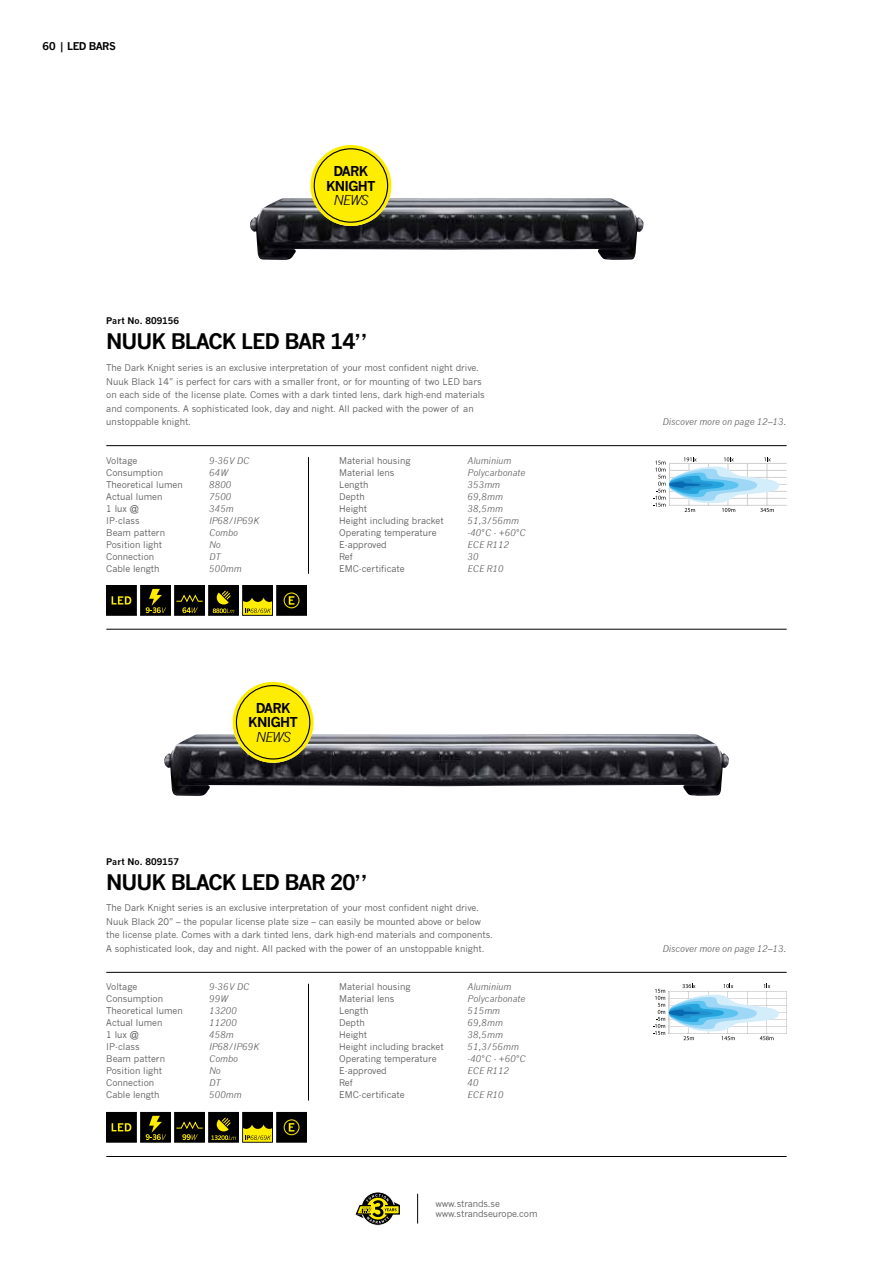
<style>
.page{position:relative;width:893px;height:1263px;background:#fff}
.page>*{position:absolute;margin:0;border:0;box-sizing:border-box;transform-origin:0 0}
.t1{font:700 21px "News Gothic";letter-spacing:-.05em;color:#000}
.t2{font:700 13.35px/14.2px "News Gothic";letter-spacing:-.05em;color:#000;text-align:center}
.t3{font:italic 13.35px "News Gothic";letter-spacing:-.05em;color:#000}
.t4{font:700 10.5px "News Gothic";letter-spacing:-.05em;color:#000}
.t5{font:9px/12px "News Gothic";color:#575756}
.t6{font:italic 9px/12px "News Gothic";color:#575756}
.t7{font:700 9px "News Gothic";color:#000}
</style>
<div class="page">
<svg style="left:361px;top:1192px;width:34px;height:33px"></svg>
<div style="left:361px;top:1191px;width:34px;height:35px;border:1px solid #fff;border-radius:50%"></div>
<svg style="left:356px;top:1194px;width:44px;height:29px"></svg>
<svg style="left:417px;top:1194px;width:1px;height:29px"></svg>
<div style="left:107px;top:585px;width:29px;height:30px;background:#000"></div>
<div style="left:106px;top:585px;width:31px;height:31px;border:1px solid #000"></div>
<div style="left:277px;top:585px;width:29px;height:30px;background:#000"></div>
<div style="left:276px;top:585px;width:31px;height:31px;border:1px solid #000"></div>
<div style="left:141px;top:585px;width:29px;height:30px;background:#000"></div>
<div style="left:140px;top:585px;width:31px;height:31px;border:1px solid #000"></div>
<svg style="left:146px;top:589px;width:20px;height:24px"></svg>
<svg style="left:112px;top:596px;width:19px;height:8px"></svg>
<div style="left:175px;top:585px;width:29px;height:30px;background:#000"></div>
<div style="left:174px;top:585px;width:31px;height:31px;border:1px solid #000"></div>
<svg style="left:175px;top:593px;width:29px;height:20px"></svg>
<div style="left:243px;top:585px;width:29px;height:30px;background:#000"></div>
<div style="left:242px;top:585px;width:31px;height:31px;border:1px solid #000"></div>
<svg style="left:243px;top:597px;width:29px;height:18px"></svg>
<svg style="left:289px;top:596px;width:5px;height:9px"></svg>
<div style="left:284px;top:593px;width:15px;height:15px;border:1px solid #ffed00;border-radius:50%"></div>
<div style="left:209px;top:585px;width:29px;height:30px;background:#000"></div>
<div style="left:208px;top:585px;width:31px;height:31px;border:1px solid #000"></div>
<svg style="left:213px;top:590px;width:21px;height:23px"></svg>
<hr style="left:669px;top:505px;width:118px;height:1px;background:#d0d0d0">
<hr style="left:669px;top:498px;width:118px;height:1px;background:#d0d0d0">
<hr style="left:669px;top:491px;width:118px;height:1px;background:#d0d0d0">
<hr style="left:669px;top:484px;width:118px;height:1px;background:#d0d0d0">
<hr style="left:669px;top:477px;width:118px;height:1px;background:#d0d0d0">
<hr style="left:669px;top:470px;width:118px;height:1px;background:#d0d0d0">
<hr style="left:669px;top:463px;width:118px;height:1px;background:#d0d0d0">
<svg style="left:653px;top:457px;width:126px;height:55px"></svg>
<div style="left:107px;top:1112px;width:29px;height:30px;background:#000"></div>
<div style="left:106px;top:1112px;width:31px;height:30px;border:1px solid #000"></div>
<div style="left:277px;top:1112px;width:29px;height:30px;background:#000"></div>
<div style="left:276px;top:1112px;width:31px;height:30px;border:1px solid #000"></div>
<div style="left:141px;top:1112px;width:29px;height:30px;background:#000"></div>
<div style="left:140px;top:1112px;width:31px;height:30px;border:1px solid #000"></div>
<svg style="left:146px;top:1116px;width:20px;height:24px"></svg>
<svg style="left:112px;top:1123px;width:19px;height:8px"></svg>
<div style="left:175px;top:1112px;width:29px;height:30px;background:#000"></div>
<div style="left:174px;top:1112px;width:31px;height:30px;border:1px solid #000"></div>
<svg style="left:175px;top:1120px;width:29px;height:20px"></svg>
<div style="left:243px;top:1112px;width:29px;height:30px;background:#000"></div>
<div style="left:242px;top:1112px;width:31px;height:30px;border:1px solid #000"></div>
<svg style="left:243px;top:1124px;width:29px;height:18px"></svg>
<svg style="left:289px;top:1123px;width:5px;height:8px"></svg>
<div style="left:284px;top:1119px;width:15px;height:16px;border:1px solid #ffed00;border-radius:50%"></div>
<div style="left:209px;top:1112px;width:29px;height:30px;background:#000"></div>
<div style="left:208px;top:1112px;width:31px;height:30px;border:1px solid #000"></div>
<svg style="left:211px;top:1117px;width:25px;height:23px"></svg>
<img style="left:786px;top:991px;width:1px;height:43px">
<svg style="left:653px;top:984px;width:129px;height:56px"></svg>
<hr style="left:106px;top:972px;width:681px;height:1px;background:#000">
<hr style="left:308px;top:984px;width:1px;height:116px;background:#000">
<hr style="left:106px;top:1156px;width:681px;height:1px;background:#000">
<hr style="left:106px;top:445px;width:681px;height:1px;background:#000">
<hr style="left:308px;top:457px;width:1px;height:117px;background:#000">
<hr style="left:106px;top:629px;width:681px;height:1px;background:#000">
<img style="left:250px;top:198px;width:394px;height:62px">
<img style="left:164px;top:734px;width:565px;height:62px">
<div style="left:310px;top:145px;width:81px;height:81px;background:#ffed00;border-radius:50%"></div>
<div style="left:314px;top:148px;width:74px;height:75px;border:1px solid #000;border-radius:50%"></div>
<div style="left:233px;top:682px;width:81px;height:81px;background:#ffed00;border-radius:50%"></div>
<div style="left:236px;top:685px;width:74px;height:74px;border:1px solid #000;border-radius:50%"></div>
<p class="t4" style="left:43px;top:40px;width:75px">60 | LED BARS</p>
<h2 class="t2" style="left:326px;top:164px;width:51px">DARK<br>KNIGHT</h2>
<h2 class="t3" style="left:334px;top:192px;width:36px">NEWS</h2>
<p class="t7" style="left:106px;top:316px;width:74px">Part No. 809156</p>
<h1 class="t1" style="left:106px;top:329px;width:262px">NUUK BLACK LED BAR 14”</h1>
<p class="t5" style="left:106px;top:361px;width:380px;line-height:13.5px">The Dark Knight series is an exclusive interpretation of your most confident night drive.<br>Nuuk Black 14” is perfect for cars with a smaller front, or for mounting of two LED bars on each side of the license plate. Comes with a dark tinted lens, dark high-end materials and components. A sophisticated look, day and night. All packed with the power of an unstoppable knight.</p>
<p class="t6" style="left:209px;top:454px;width:51px">9-36V DC<br>64W<br>8800<br>7500<br>345m<br>IP68/IP69K<br>Combo<br>No<br>DT<br>500mm</p>
<p class="t6" style="left:468px;top:454px;width:60px">Aluminium<br>Polycarbonate<br>353mm<br>69,8mm<br>38,5mm<br>51,3/56mm -40°C - +60°C<br>ECE R112<br>30<br>ECE R10</p>
<p class="t5" style="left:106px;top:454px;width:78px">Voltage<br>Consumption<br>Theoretical lumen<br>Actual lumen<br>1 lux @<br>IP-class<br>Beam pattern<br>Position light<br>Connection<br>Cable length</p>
<p class="t5" style="left:339px;top:454px;width:106px">Material housing<br>Material lens<br>Length<br>Depth<br>Height<br>Height including bracket<br>Operating temperature<br>E-approved<br>Ref<br>EMC-certificate</p>
<h2 class="t2" style="left:248px;top:701px;width:51px">DARK<br>KNIGHT</h2>
<h2 class="t3" style="left:256px;top:729px;width:36px">NEWS</h2>
<p class="t7" style="left:106px;top:856px;width:74px">Part No. 809157</p>
<h1 class="t1" style="left:106px;top:869px;width:262px">NUUK BLACK LED BAR 20”</h1>
<p class="t5" style="left:106px;top:901px;width:388px;line-height:13.5px">The Dark Knight series is an exclusive interpretation of your most confident night drive.<br>Nuuk Black 20” – the popular license plate size – can easily be mounted above or below the license plate. Comes with a dark tinted lens, dark high-end materials and components.<br>A sophisticated look, day and night. All packed with the power of an unstoppable knight.</p>
<p class="t6" style="left:209px;top:981px;width:51px">9-36V DC<br>99W<br>13200<br>11200<br>458m<br>IP68/IP69K<br>Combo<br>No<br>DT<br>500mm</p>
<p class="t6" style="left:468px;top:981px;width:60px">Aluminium<br>Polycarbonate<br>515mm<br>69,8mm<br>38,5mm<br>51,3/56mm -40°C - +60°C<br>ECE R112<br>40<br>ECE R10</p>
<p class="t5" style="left:106px;top:981px;width:78px">Voltage<br>Consumption<br>Theoretical lumen<br>Actual lumen<br>1 lux @<br>IP-class<br>Beam pattern<br>Position light<br>Connection<br>Cable length</p>
<p class="t5" style="left:339px;top:981px;width:106px">Material housing<br>Material lens<br>Length<br>Depth<br>Height<br>Height including bracket<br>Operating temperature<br>E-approved<br>Ref<br>EMC-certificate</p>
<p class="t5" style="left:435px;top:1198px;width:104px;line-height:10.5px">www.strands.se www.strandseurope.com</p>
<p class="t6" style="left:662px;top:416px;width:126px">Discover more on page 12–13.</p>
<p class="t6" style="left:662px;top:943px;width:126px">Discover more on page 12–13.</p>
</div>
